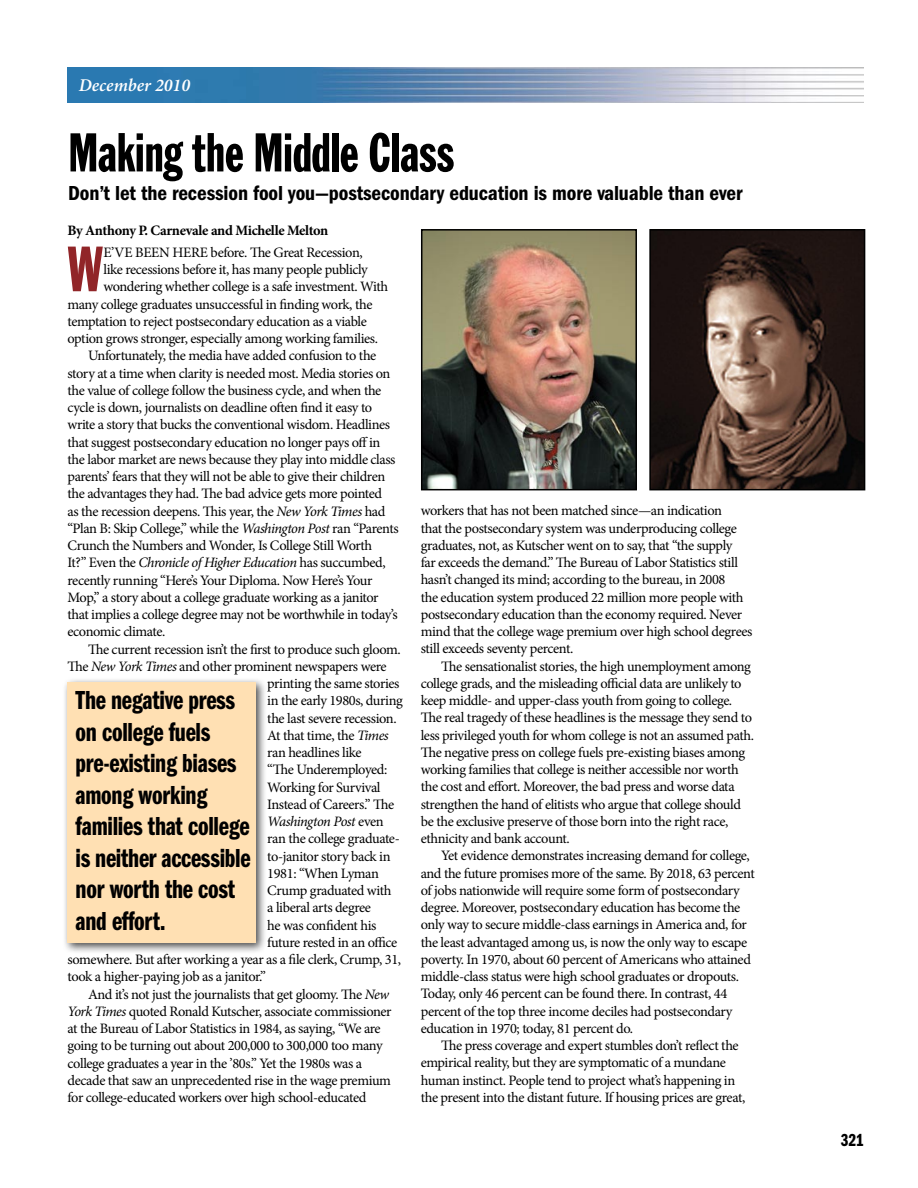
<style>
.page{position:relative;width:918px;height:1188px;background:#fff}
.page>*{position:absolute;margin:0;border:0;box-sizing:border-box;transform-origin:0 0}
.t1{font:extra-condensed 63.3px "Franklin Gothic BT";color:#912528}
.t2{font:extra-condensed 54px "Franklin Gothic BT";letter-spacing:-.015em;color:#000}
.t3{font:27px/31.5px "Franklin Gothic Demi Cmpr";letter-spacing:-.01em;color:#000}
.t4{font:600 condensed 21px "Franklin Gothic";letter-spacing:-.005em;color:#000}
.t5{font:italic 600 18px "Minion Pro";color:#fff}
.t6{font:18px "Franklin Gothic Demi Cmpr";color:#000}
.t7{font:14.4px/17.2px "Minion Pro";letter-spacing:-.03em;color:#000}
.t8{font:italic 14.4px "Minion Pro";letter-spacing:-.04em;color:#000}
.t9{font:700 14.4px "Minion Pro";letter-spacing:-.025em;color:#000}
.s1{font-style:italic}
.s2{font-style:normal}
</style>
<div class="page">
<img style="left:68px;top:68px;width:796px;height:35px">
<div style="left:62px;top:677px;width:212px;height:283px;background:#000;opacity:.7"></div>
<div style="left:68px;top:682px;width:188px;height:261px;background:#ffe0b3"></div>
<img style="left:652px;top:232px;width:210px;height:255px">
<div style="left:649px;top:229px;width:216px;height:261px;border:2px solid #000"></div>
<img style="left:424px;top:232px;width:210px;height:255px">
<div style="left:421px;top:229px;width:216px;height:261px;border:2px solid #000"></div>
<p class="t5" style="left:79px;top:73px;width:113px">December 2010</p>
<h2 class="t2" style="left:68px;top:121px;width:388px">Making the Middle Class</h2>
<h3 class="t4" style="left:68px;top:181px;width:676px">Don’t let the recession fool you—postsecondary education is more valuable than ever</h3>
<p class="t9" style="left:68px;top:220px;width:262px">By Anthony P. Carnevale and Michelle Melton</p>
<h1 class="t1" style="left:68px;top:232px;width:37px">W</h1>
<p class="t7" style="left:104px;top:244px;width:261px">e’ve been here before. The Great Recession,</p>
<p class="t7" style="left:103px;top:261px;width:266px">like recessions before it, has many people publicly</p>
<p class="t7" style="left:103px;top:278px;width:286px">wondering whether college is a safe investment. With</p>
<p class="t7" style="left:68px;top:295px;width:306px">many college graduates unsuccessful in finding work, the</p>
<p class="t7" style="left:68px;top:313px;width:301px">temptation to reject postsecondary education as a viable</p>
<p class="t7" style="left:68px;top:330px;width:312px">option grows stronger, especially among working families.</p>
<p class="t7" style="left:88px;top:347px;width:290px">Unfortunately, the media have added confusion to the</p>
<p class="t7" style="left:68px;top:364px;width:324px">story at a time when clarity is needed most. Media stories on</p>
<p class="t7" style="left:68px;top:382px;width:315px">the value of college follow the business cycle, and when the</p>
<p class="t7" style="left:68px;top:399px;width:306px">cycle is down, journalists on deadline often find it easy to</p>
<p class="t7" style="left:68px;top:416px;width:324px">write a story that bucks the conventional wisdom. Headlines</p>
<p class="t7" style="left:68px;top:433px;width:314px">that suggest postsecondary education no longer pays off in</p>
<p class="t7" style="left:68px;top:451px;width:329px">the labor market are news because they play into middle class</p>
<p class="t7" style="left:68px;top:468px;width:319px">parents’ fears that they will not be able to give their children</p>
<p class="t7" style="left:68px;top:485px;width:316px">the advantages they had. The bad advice gets more pointed</p>
<p class="t7" style="left:68px;top:502px;width:319px">as the recession deepens. This year, the <span class="s1">New York Times</span> had</p>
<p class="t7" style="left:68px;top:520px;width:333px">“Plan B: Skip College,” while the <span class="s1">Washington Post</span> ran “Parents</p>
<p class="t7" style="left:68px;top:537px;width:306px">Crunch the Numbers and Wonder, Is College Still Worth</p>
<p class="t8" style="left:68px;top:553px;width:320px"><span class="s2">It?” Even the</span> Chronicle of Higher Education <span class="s2">has succumbed,</span></p>
<p class="t7" style="left:68px;top:571px;width:307px">recently running “Here’s Your Diploma. Now Here’s Your</p>
<p class="t7" style="left:68px;top:589px;width:313px">Mop,” a story about a college graduate working as a janitor</p>
<p class="t7" style="left:68px;top:606px;width:332px">that implies a college degree may not be worthwhile in today’s</p>
<p class="t7" style="left:68px;top:623px;width:99px">economic climate.</p>
<p class="t7" style="left:88px;top:640px;width:314px">The current recession isn’t the first to produce such gloom.</p>
<p class="t7" style="left:68px;top:658px;width:321px">The <span class="s1">New York Times</span> and other prominent newspapers were</p>
<p class="t7" style="left:267px;top:675px;width:134px">printing the same stories</p>
<p class="t7" style="left:267px;top:692px;width:137px">in the early 1980s, during</p>
<p class="t7" style="left:267px;top:709px;width:131px">the last severe recession.</p>
<p class="t7" style="left:267px;top:727px;width:123px">At that time, the <span class="s1">Times</span></p>
<p class="t7" style="left:267px;top:744px;width:96px">ran headlines like</p>
<p class="t7" style="left:267px;top:761px;width:122px">“The Underemployed:</p>
<p class="t7" style="left:267px;top:778px;width:115px">Working for Survival</p>
<p class="t7" style="left:267px;top:796px;width:128px">Instead of Careers.” The</p>
<p class="t8" style="left:267px;top:812px;width:118px">Washington Post <span class="s2">even</span></p>
<p class="t7" style="left:267px;top:830px;width:134px">ran the college graduate-</p>
<p class="t7" style="left:267px;top:847px;width:125px">to-janitor story back in</p>
<p class="t7" style="left:267px;top:865px;width:113px">1981: “When Lyman</p>
<p class="t7" style="left:267px;top:882px;width:126px">Crump graduated with</p>
<p class="t7" style="left:267px;top:899px;width:105px">a liberal arts degree</p>
<p class="t7" style="left:267px;top:916px;width:111px">he was confident his</p>
<p class="t7" style="left:267px;top:934px;width:132px">future rested in an office</p>
<p class="t7" style="left:68px;top:951px;width:335px">somewhere. But after working a year as a file clerk, Crump, 31,</p>
<p class="t7" style="left:68px;top:968px;width:200px">took a higher-paying job as a janitor.”</p>
<p class="t7" style="left:88px;top:985px;width:303px">And it’s not just the journalists that get gloomy. The <span class="s1">New</span></p>
<p class="t7" style="left:68px;top:1003px;width:326px"><span class="s1">York Times</span> quoted Ronald Kutscher, associate commissioner</p>
<p class="t7" style="left:68px;top:1020px;width:315px">at the Bureau of Labor Statistics in 1984, as saying, “We are</p>
<p class="t7" style="left:68px;top:1037px;width:317px">going to be turning out about 200,000 to 300,000 too many</p>
<p class="t7" style="left:68px;top:1054px;width:296px">college graduates a year in the ’80s.” Yet the 1980s was a</p>
<p class="t7" style="left:68px;top:1072px;width:325px">decade that saw an unprecedented rise in the wage premium</p>
<p class="t7" style="left:68px;top:1089px;width:301px">for college-educated workers over high school-educated</p>
<h3 class="t3" style="left:76px;top:685px;width:177px">The negative press on college fuels pre-existing biases among working families that college is neither accessible nor worth the cost and effort.</h3>
<p class="t7" style="left:421px;top:502px;width:333px">workers that has not been matched since—an indication<br>that the postsecondary system was underproducing college graduates, not, as Kutscher went on to say, that “the supply<br>far exceeds the demand.” The Bureau of Labor Statistics still hasn’t changed its mind; according to the bureau, in 2008<br>the education system produced 22 million more people with postsecondary education than the economy required. Never mind that the college wage premium over high school degrees still exceeds seventy percent.</p>
<p class="t7" style="left:421px;top:657px;width:335px;text-indent:21px">The sensationalist stories, the high unemployment among college grads, and the misleading official data are unlikely to keep middle- and upper-class youth from going to college.<br>The real tragedy of these headlines is the message they send to less privileged youth for whom college is not an assumed path.<br>The negative press on college fuels pre-existing biases among working families that college is neither accessible nor worth the cost and effort. Moreover, the bad press and worse data strengthen the hand of elitists who argue that college should be the exclusive preserve of those born into the right race, ethnicity and bank account.</p>
<p class="t7" style="left:421px;top:847px;width:336px;text-indent:21px">Yet evidence demonstrates increasing demand for college, and the future promises more of the same. By 2018, 63 percent of jobs nationwide will require some form of postsecondary degree. Moreover, postsecondary education has become the only way to secure middle-class earnings in America and, for the least advantaged among us, is now the only way to escape poverty. In 1970, about 60 percent of Americans who attained middle-class status were high school graduates or dropouts.<br>Today, only 46 percent can be found there. In contrast, 44 percent of the top three income deciles had postsecondary education in 1970; today, 81 percent do.</p>
<p class="t7" style="left:421px;top:1037px;width:326px;text-indent:21px">The press coverage and expert stumbles don’t reflect the empirical reality, but they are symptomatic of a mundane human instinct. People tend to project what’s happening in the present into the distant future. If housing prices are great,</p>
<p class="t6" style="left:841px;top:1130px;width:25px">321</p>
</div>
